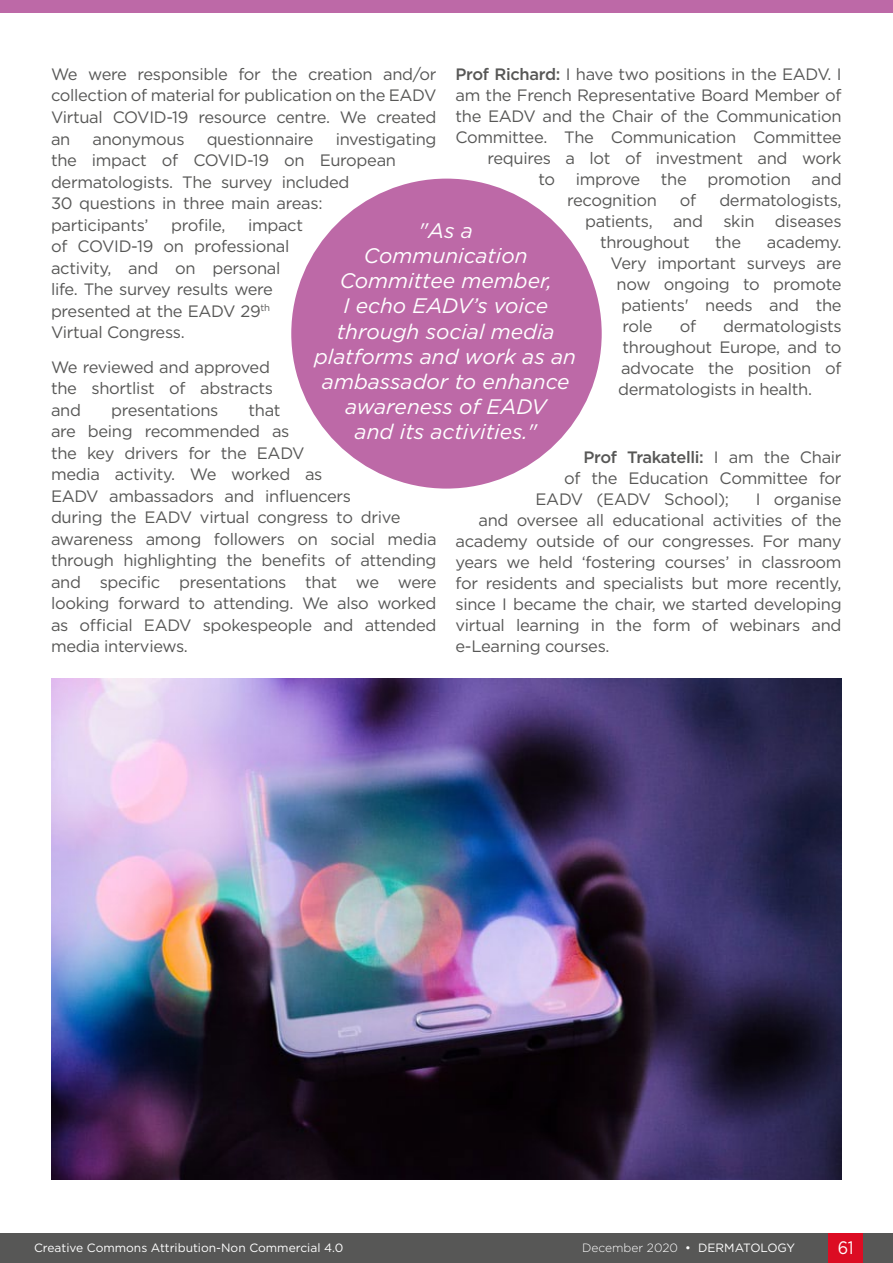
<style>
.page{position:relative;width:893px;height:1263px;background:#fff}
.page>*{position:absolute;margin:0;border:0;box-sizing:border-box;transform-origin:0 0}
.Body_Text_Quote{font:italic 21px/25.2px "Gotham";color:#fff;text-align:center}
.t1{font:18px "Gotham";color:#fff;scale:.9 1}
.Body_Text__Justifica{font:16.5px/21.5px "Gotham";letter-spacing:-.02em;color:#575756}
.Body_Text__Justifica-2{font:500 16.5px "Gotham";letter-spacing:-.025em;color:#575756}
.t2{font:12px "Gotham";color:#fff}
.t3{font:300 12px "Gotham";color:#fff}
.s1{font-weight:500}
.s2{font-weight:400}
</style>
<div class="page">
<div style="left:0;top:1233px;width:893px;height:30px;background:#575756"></div>
<div style="left:829px;top:1233px;width:34px;height:30px;background:#dc0c23"></div>
<div style="left:0;top:0;width:893px;height:13px;background:#bd69a7"></div>
<img style="left:51px;top:678px;width:791px;height:501px">
<div style="left:291px;top:179px;width:311px;height:310px;background:#bd69a7;border-radius:50%"></div>
<p class="Body_Text__Justifica" style="left:51px;top:63px;width:387px;text-align:justify">We were responsible for the creation and/or collection of material for publication on the EADV Virtual COVID-19 resource centre. We created an</p>
<p class="Body_Text__Justifica" style="left:455px;top:63px;width:388px"><span class="s1">Prof Richard:</span> I have two positions in the EADV. I</p>
<p class="Body_Text__Justifica" style="left:455px;top:84px;width:388px">am the French Representative Board Member of</p>
<p class="Body_Text__Justifica" style="left:455px;top:105px;width:388px">the EADV and the Chair of the Communication</p>
<p class="Body_Text__Justifica" style="left:455px;top:126px;width:388px">Committee. The Communication Committee</p>
<p class="Body_Text__Justifica" style="left:488px;top:147px;width:355px">requires a lot of investment and work</p>
<p class="Body_Text__Justifica" style="left:539px;top:168px;width:18px">to</p>
<p class="Body_Text__Justifica" style="left:576px;top:168px;width:66px">improve</p>
<p class="Body_Text__Justifica" style="left:661px;top:168px;width:27px">the</p>
<p class="Body_Text__Justifica" style="left:707px;top:168px;width:85px">promotion</p>
<p class="Body_Text__Justifica" style="left:812px;top:168px;width:32px">and</p>
<p class="Body_Text__Justifica" style="left:567px;top:189px;width:91px">recognition</p>
<p class="Body_Text__Justifica" style="left:680px;top:189px;width:18px">of</p>
<p class="Body_Text__Justifica" style="left:719px;top:189px;width:124px">dermatologists,</p>
<p class="Body_Text__Justifica" style="left:585px;top:210px;width:258px">patients, and skin diseases</p>
<p class="Body_Text__Justifica" style="left:600px;top:231px;width:91px">throughout</p>
<p class="Body_Text__Justifica" style="left:715px;top:231px;width:27px">the</p>
<p class="Body_Text__Justifica" style="left:767px;top:231px;width:76px">academy.</p>
<p class="Body_Text__Justifica" style="left:611px;top:252px;width:232px">Very important surveys are</p>
<p class="Body_Text__Justifica" style="left:617px;top:273px;width:227px">now ongoing to promote</p>
<p class="Body_Text__Justifica" style="left:621px;top:294px;width:222px">patients' needs and the</p>
<p class="Body_Text__Justifica" style="left:623px;top:315px;width:32px">role</p>
<p class="Body_Text__Justifica" style="left:680px;top:315px;width:18px">of</p>
<p class="Body_Text__Justifica" style="left:51px;top:128px;width:387px;text-indent:285px">investigating the impact of COVID-19 on European dermatologists. The survey included<br>30 questions in three main areas:<br>participants’</p>
<p class="Body_Text__Justifica" style="left:93px;top:128px;width:94px">anonymous</p>
<p class="Body_Text__Justifica" style="left:207px;top:128px;width:108px">questionnaire</p>
<p class="Body_Text__Justifica" style="left:171px;top:214px;width:56px">profile,</p>
<p class="Body_Text__Justifica" style="left:51px;top:214px;width:254px;text-indent:197px">impact of COVID-19 on professional activity, and on personal life. The survey results were presented at the EADV 29<sup>th<br></sup>Virtual Congress.</p>
<p class="Body_Text__Justifica" style="left:51px;top:356px;width:223px">We reviewed and approved the shortlist of abstracts and</p>
<p class="Body_Text_Quote" style="left:314px;top:217px;width:263px">"As a<br>Communication<br>Committee member,<br>I echo EADV’s voice through social media platforms and work as an ambassador to enhance awareness of EADV<br>and its activities."</p>
<p class="Body_Text__Justifica" style="left:618px;top:316px;width:225px;line-height:21px;text-align:justify;text-indent:105px">dermatologists throughout Europe, and to advocate the position of dermatologists in health.</p>
<p class="Body_Text__Justifica" style="left:51px;top:399px;width:387px;text-indent:198px">that<br>are being recommended as<br>the key drivers for the EADV<br>media activity. We worked as<br>EADV ambassadors and influencers<br>during the EADV virtual congress to drive awareness among followers on social media through highlighting the benefits of attending and specific presentations that we were looking forward to attending. We also worked as official EADV spokespeople and attended media interviews.</p>
<p class="Body_Text__Justifica" style="left:111px;top:399px;width:109px">presentations</p>
<p class="Body_Text__Justifica-2" style="left:584px;top:446px;width:260px">Prof Trakatelli: <span class="s2">I am the Chair</span></p>
<p class="Body_Text__Justifica" style="left:564px;top:467px;width:279px">of the Education Committee for</p>
<p class="Body_Text__Justifica" style="left:536px;top:488px;width:195px">EADV (EADV School);</p>
<p class="Body_Text__Justifica" style="left:756px;top:488px;width:87px">I organise</p>
<p class="Body_Text__Justifica" style="left:479px;top:509px;width:365px">and oversee all educational activities of the</p>
<p class="Body_Text__Justifica" style="left:455px;top:530px;width:388px">academy outside of our congresses. For many</p>
<p class="Body_Text__Justifica" style="left:455px;top:551px;width:388px">years we held ‘fostering courses’ in classroom</p>
<p class="Body_Text__Justifica" style="left:455px;top:572px;width:388px">for residents and specialists but more recently,</p>
<p class="Body_Text__Justifica" style="left:455px;top:593px;width:388px">since I became the chair, we started developing</p>
<p class="Body_Text__Justifica" style="left:455px;top:614px;width:388px">virtual learning in the form of webinars and</p>
<p class="Body_Text__Justifica" style="left:455px;top:635px;width:156px">e-Learning courses.</p>
<p class="t2" style="left:34px;top:1240px;width:311px">Creative Commons Attribution-Non Commercial 4.0</p>
<p class="t3" style="left:582px;top:1240px;width:214px">December 2020 <span class="s2">• DERMATOLOGY</span></p>
<p class="t1" style="left:838px;top:1236px;width:19px">61</p>
</div>
